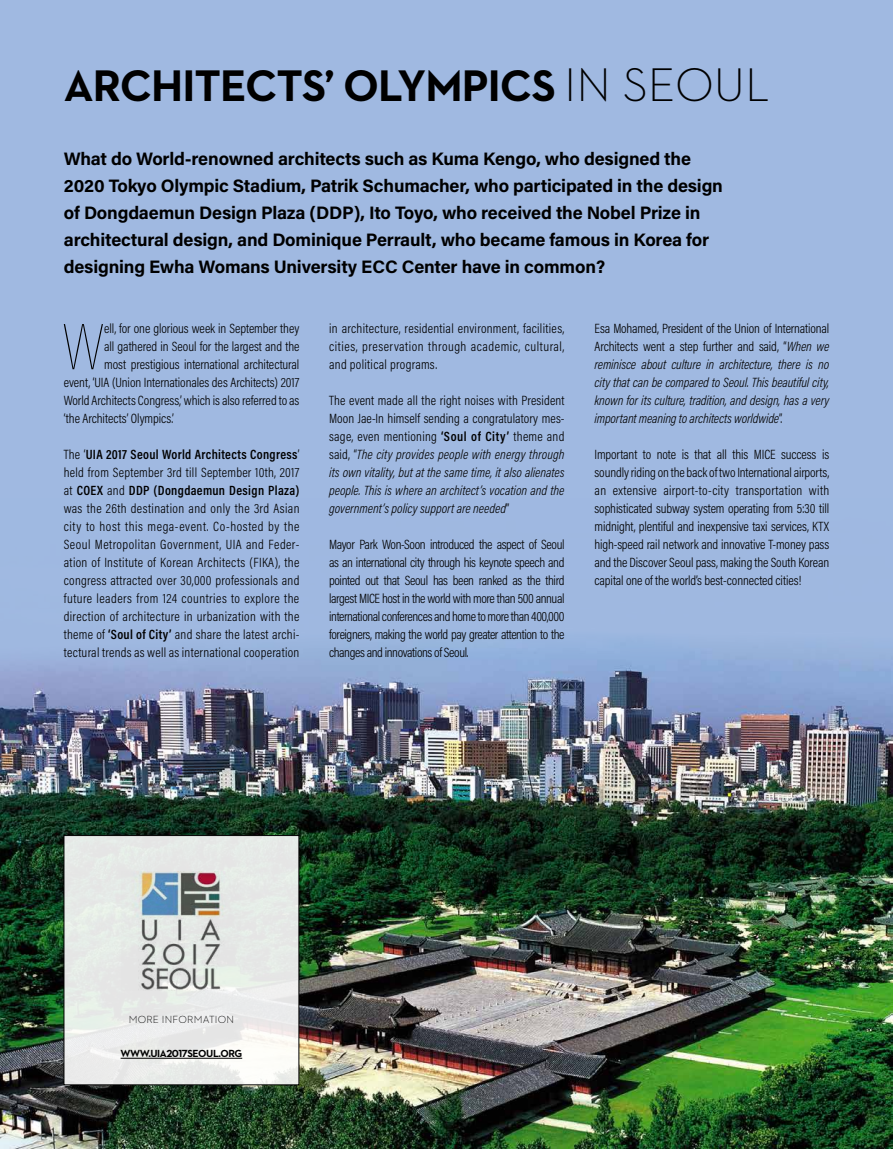
<style>
.page{position:relative;width:893px;height:1149px;background:#fff}
.page>*{position:absolute;margin:0;border:0;box-sizing:border-box;transform-origin:0 0}
.t1{font:100 66.45px "Acumin Pro Cond";color:#000}
.t2{font:700 45px "Neutraface 2 Text";letter-spacing:-.02em;color:#000}
.t3{font:700 18px/27px "Acumin Pro";letter-spacing:-.01em;color:#000}
.t4{font:300 13.5px/18px "Acumin Pro Cond";letter-spacing:-.005em;color:#000;text-align:justify}
.t5{font:italic 300 13.5px/18px "Acumin Pro Cond";letter-spacing:-.005em;color:#000;text-align:justify}
.t6{font:700 10.5px "Neutraface 2 Text";letter-spacing:-.04em;color:#000}
.t7{font:300 10.5px "Neutraface 2 Text";letter-spacing:.02em;color:#000}
.s1{font-weight:300;font-size:48px}
.s2{font-weight:600}
.s3{font-style:normal}
.s4{font-weight:600;font-style:normal}
</style>
<div class="page">
<img style="left:0;top:688px;width:893px;height:460px">
<div style="left:0;top:0;width:893px;height:688px;background:#a0b9e1"></div>
<svg style="left:66px;top:837px;width:231px;height:245px;background:#e9ebe9"></svg>
<hr style="left:121px;top:1057px;width:121px;height:1px;background:#000">
<img style="left:122px;top:871px;width:119px;height:119px">
<h2 class="t2" style="left:64px;top:57px;width:707px">ARCHITECTS’ OLYMPICS <span class="s1">IN SEOUL</span></h2>
<p class="t3" style="left:64px;top:144px;width:661px">What do World-renowned architects such as Kuma Kengo, who designed the 2020 Tokyo Olympic Stadium, Patrik Schumacher, who participated in the design of Dongdaemun Design Plaza (DDP), Ito Toyo, who received the Nobel Prize in architectural design, and Dominique Perrault, who became famous in Korea for designing Ewha Womans University ECC Center have in common?</p>
<h1 class="t1" style="left:62px;top:306px;width:44px">W</h1>
<p class="t4" style="left:104px;top:319px;width:197px">ell, for one glorious week in September they</p>
<p class="t4" style="left:104px;top:337px;width:197px">all gathered in Seoul for the largest and the</p>
<p class="t4" style="left:104px;top:355px;width:197px">most prestigious international architectural</p>
<p class="t4" style="left:64px;top:373px;width:237px">event, ‘UIA (Union Internationales des Architects) 2017</p>
<p class="t4" style="left:64px;top:391px;width:237px">World Architects Congress,’ which is also referred to as</p>
<p class="t4" style="left:64px;top:409px;width:112px">‘the Architects’ Olympics.’</p>
<p class="t4" style="left:64px;top:445px;width:237px">The ‘<span class="s2">UIA 2017 Seoul World Architects Congress</span>’ held from September 3rd till September 10th, 2017 at <span class="s2">COEX</span> and <span class="s2">DDP (Dongdaemun Design Plaza) </span>was the 26th destination and only the 3rd Asian city to host this mega-event. Co-hosted by the Seoul Metropolitan Government, UIA and Feder&shy;ation of Institute of Korean Architects (FIKA), the congress attracted over 30,000 professionals and future leaders from 124 countries to explore the direction of architecture in urbanization with the theme of <span class="s2">‘Soul of City’</span> and share the latest archi&shy;tectural trends as well as international cooperation</p>
<p class="t4" style="left:329px;top:319px;width:237px">in architecture, residential environment, facilities, cities, preservation through academic, cultural, and political programs.</p>
<p class="t5" style="left:329px;top:391px;width:237px"><span class="s3">The event made all the right noises with President Moon Jae-In himself sending a congratulatory mes&shy;sage, even mentioning</span> <span class="s4">‘Soul of City’</span> <span class="s3">theme and said, “</span>The city provides people with energy through its own vitality, but at the same time, it also alienates people. This is where an architect’s vocation and the government’s policy support are needed<span class="s3">”</span></p>
<p class="t4" style="left:329px;top:535px;width:237px">Mayor Park Won-Soon introduced the aspect of Seoul as an international city through his keynote speech and pointed out that Seoul has been ranked as the third largest MICE host in the world with more than 500 annual international conferences and home to more than 400,000 foreigners, making the world pay greater attention to the changes and innovations of Seoul.</p>
<p class="t5" style="left:595px;top:319px;width:236px"><span class="s3">Esa Mohamed, President of the Union of International Architects went a step further and said, “</span>When we reminisce about culture in architecture, there is no city that can be compared to Seoul. This beautiful city, known for its culture, tradition, and design, has a very important meaning to architects worldwide<span class="s3">”.</span></p>
<p class="t4" style="left:595px;top:445px;width:236px">Important to note is that all this MICE success is soundly riding on the back of two International airports, an extensive airport-to-city transportation with sophisticated subway system operating from 5:30 till midnight, plentiful and inexpensive taxi services, KTX high-speed rail network and innovative T-money pass and the Discover Seoul pass, making the South Korean capital one of the world’s best-connected cities!</p>
<p class="t7" style="left:129px;top:1012px;width:107px">MORE INFORMATION</p>
<p class="t6" style="left:121px;top:1046px;width:123px">WWW.UIA2017SEOUL.ORG</p>
</div>
